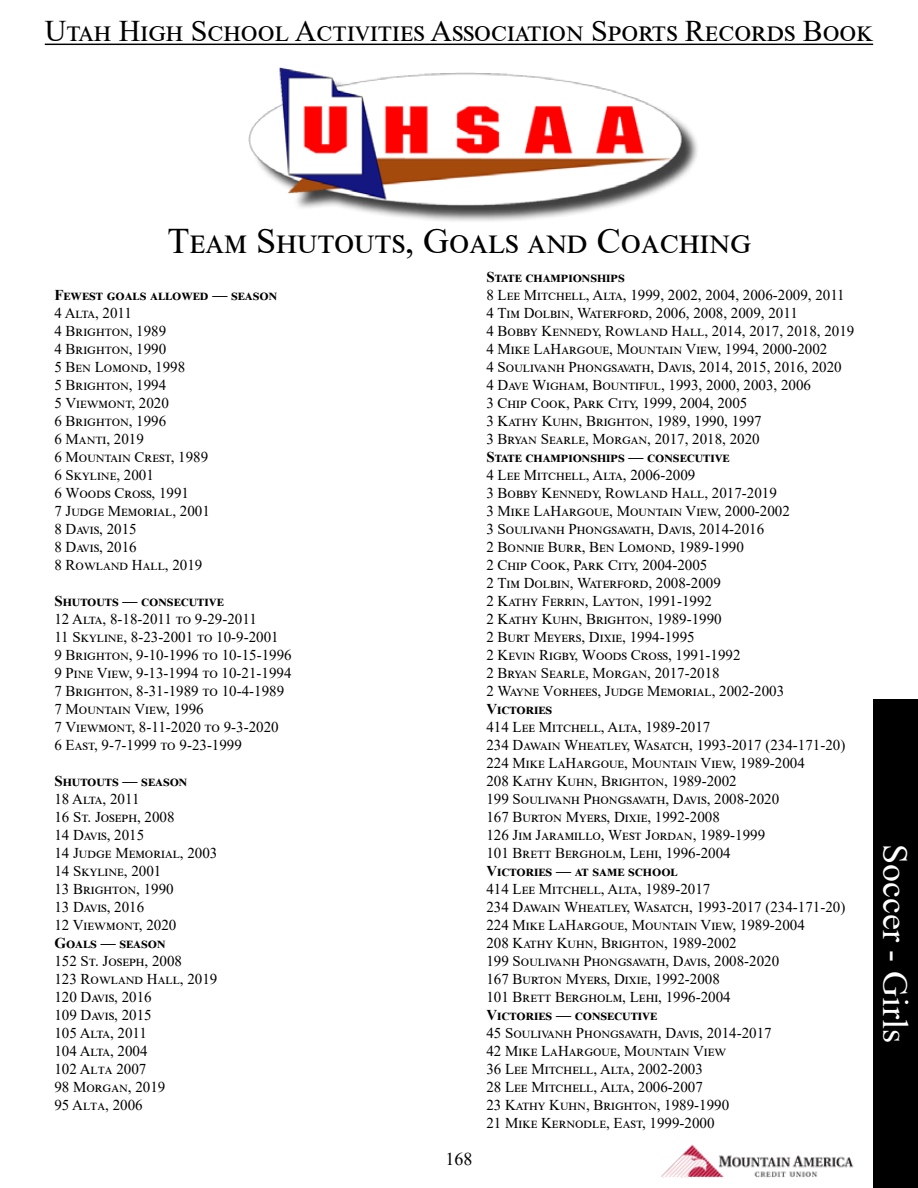
<style>
.page{position:relative;width:918px;height:1188px;background:#fff}
.page>*{position:absolute;margin:0;border:0;box-sizing:border-box;transform-origin:0 0}
.t1{font:36px "Times New Roman";color:#000}
.t2{font:36px "Times New Roman";color:#fff}
.t3{font:30px "Times New Roman";color:#000}
.t4{font:18px "Times New Roman";color:#000}
.t5{font:15px/18px "Times New Roman";color:#000}
.t6{font:700 15px "Times New Roman";color:#000}
</style>
<div class="page">
<hr style="left:45px;top:44px;width:828px;height:1px;background:#000">
<div style="left:252px;top:71px;width:448px;height:153px;background:#000;opacity:.75"></div>
<img style="left:248px;top:67px;width:440px;height:151px">
<img style="left:661px;top:1144px;width:193px;height:34px">
<div style="left:873px;top:699px;width:45px;height:489px;background:#000"></div>
<h2 class="t3" style="left:45px;top:10px;width:830px">Utah High School Activities Association Sports Records Book</h2>
<h1 class="t1" style="left:168px;top:215px;width:585px">Team Shutouts, Goals and Coaching</h1>
<p class="t6" style="left:54px;top:284px;width:224px">Fewest goals allowed — season</p>
<p class="t5" style="left:54px;top:303px;width:157px">4 Alta, 2011<br>4 Brighton, 1989<br>4 Brighton, 1990<br>5 Ben Lomond, 1998<br>5 Brighton, 1994<br>5 Viewmont, 2020<br>6 Brighton, 1996<br>6 Manti, 2019<br>6 Mountain Crest, 1989<br>6 Skyline, 2001<br>6 Woods Cross, 1991<br>7 Judge Memorial, 2001<br>8 Davis, 2015<br>8 Davis, 2016<br>8 Rowland Hall, 2019</p>
<p class="t6" style="left:54px;top:590px;width:171px">Shutouts — consecutive</p>
<p class="t5" style="left:54px;top:609px;width:239px">12 Alta, 8-18-2011 to 9-29-2011<br>11 Skyline, 8-23-2001 to 10-9-2001<br>9 Brighton, 9-10-1996 to 10-15-1996<br>9 Pine View, 9-13-1994 to 10-21-1994<br>7 Brighton, 8-31-1989 to 10-4-1989<br>7 Mountain View, 1996<br>7 Viewmont, 8-11-2020 to 9-3-2020<br>6 East, 9-7-1999 to 9-23-1999</p>
<p class="t6" style="left:54px;top:770px;width:135px">Shutouts — season</p>
<p class="t5" style="left:54px;top:789px;width:165px">18 Alta, 2011<br>16 St. Joseph, 2008<br>14 Davis, 2015<br>14 Judge Memorial, 2003<br>14 Skyline, 2001<br>13 Brighton, 1990<br>13 Davis, 2016<br>12 Viewmont, 2020</p>
<p class="t6" style="left:54px;top:932px;width:113px">Goals — season</p>
<p class="t5" style="left:54px;top:951px;width:165px">152 St. Joseph, 2008<br>123 Rowland Hall, 2019<br>120 Davis, 2016<br>109 Davis, 2015<br>105 Alta, 2011<br>104 Alta, 2004<br>102 Alta 2007<br>98 Morgan, 2019<br>95 Alta, 2006</p>
<p class="t4" style="left:446px;top:1146px;width:28px">168</p>
<p class="t6" style="left:486px;top:266px;width:140px">State championships</p>
<p class="t5" style="left:486px;top:286px;width:370px">8 Lee Mitchell, Alta, 1999, 2002, 2004, 2006-2009, 2011<br>4 Tim Dolbin, Waterford, 2006, 2008, 2009, 2011<br>4 Bobby Kennedy, Rowland Hall, 2014, 2017, 2018, 2019<br>4 Mike LaHargoue, Mountain View, 1994, 2000-2002<br>4 Soulivanh Phongsavath, Davis, 2014, 2015, 2016, 2020<br>4 Dave Wigham, Bountiful, 1993, 2000, 2003, 2006<br>3 Chip Cook, Park City, 1999, 2004, 2005<br>3 Kathy Kuhn, Brighton, 1989, 1990, 1997<br>3 Bryan Searle, Morgan, 2017, 2018, 2020</p>
<p class="t6" style="left:486px;top:446px;width:245px">State championships — consecutive</p>
<p class="t5" style="left:486px;top:466px;width:305px">4 Lee Mitchell, Alta, 2006-2009<br>3 Bobby Kennedy, Rowland Hall, 2017-2019<br>3 Mike LaHargoue, Mountain View, 2000-2002<br>3 Soulivanh Phongsavath, Davis, 2014-2016<br>2 Bonnie Burr, Ben Lomond, 1989-1990<br>2 Chip Cook, Park City, 2004-2005<br>2 Tim Dolbin, Waterford, 2008-2009<br>2 Kathy Ferrin, Layton, 1991-1992<br>2 Kathy Kuhn, Brighton, 1989-1990<br>2 Burt Meyers, Dixie, 1994-1995<br>2 Kevin Rigby, Woods Cross, 1991-1992<br>2 Bryan Searle, Morgan, 2017-2018<br>2 Wayne Vorhees, Judge Memorial, 2002-2003</p>
<p class="t6" style="left:486px;top:698px;width:67px">Victories</p>
<p class="t5" style="left:486px;top:718px;width:361px">414 Lee Mitchell, Alta, 1989-2017<br>234 Dawain Wheatley, Wasatch, 1993-2017 (234-171-20)<br>224 Mike LaHargoue, Mountain View, 1989-2004<br>208 Kathy Kuhn, Brighton, 1989-2002<br>199 Soulivanh Phongsavath, Davis, 2008-2020<br>167 Burton Myers, Dixie, 1992-2008<br>126 Jim Jaramillo, West Jordan, 1989-1999<br>101 Brett Bergholm, Lehi, 1996-2004</p>
<p class="t6" style="left:486px;top:860px;width:193px">Victories — at same school</p>
<p class="t5" style="left:486px;top:880px;width:361px">414 Lee Mitchell, Alta, 1989-2017<br>234 Dawain Wheatley, Wasatch, 1993-2017 (234-171-20)<br>224 Mike LaHargoue, Mountain View, 1989-2004<br>208 Kathy Kuhn, Brighton, 1989-2002<br>199 Soulivanh Phongsavath, Davis, 2008-2020<br>167 Burton Myers, Dixie, 1992-2008<br>101 Brett Bergholm, Lehi, 1996-2004</p>
<p class="t6" style="left:486px;top:1004px;width:172px">Victories — consecutive</p>
<p class="t5" style="left:486px;top:1024px;width:287px">45 Soulivanh Phongsavath, Davis, 2014-2017<br>42 Mike LaHargoue, Mountain View<br>36 Lee Mitchell, Alta, 2002-2003<br>28 Lee Mitchell, Alta, 2006-2007<br>23 Kathy Kuhn, Brighton, 1989-1990<br>21 Mike Kernodle, East, 1999-2000</p>
<h1 class="t2" style="left:920px;top:844px;width:201px;rotate:90deg">Soccer - Girls</h1>
</div>
